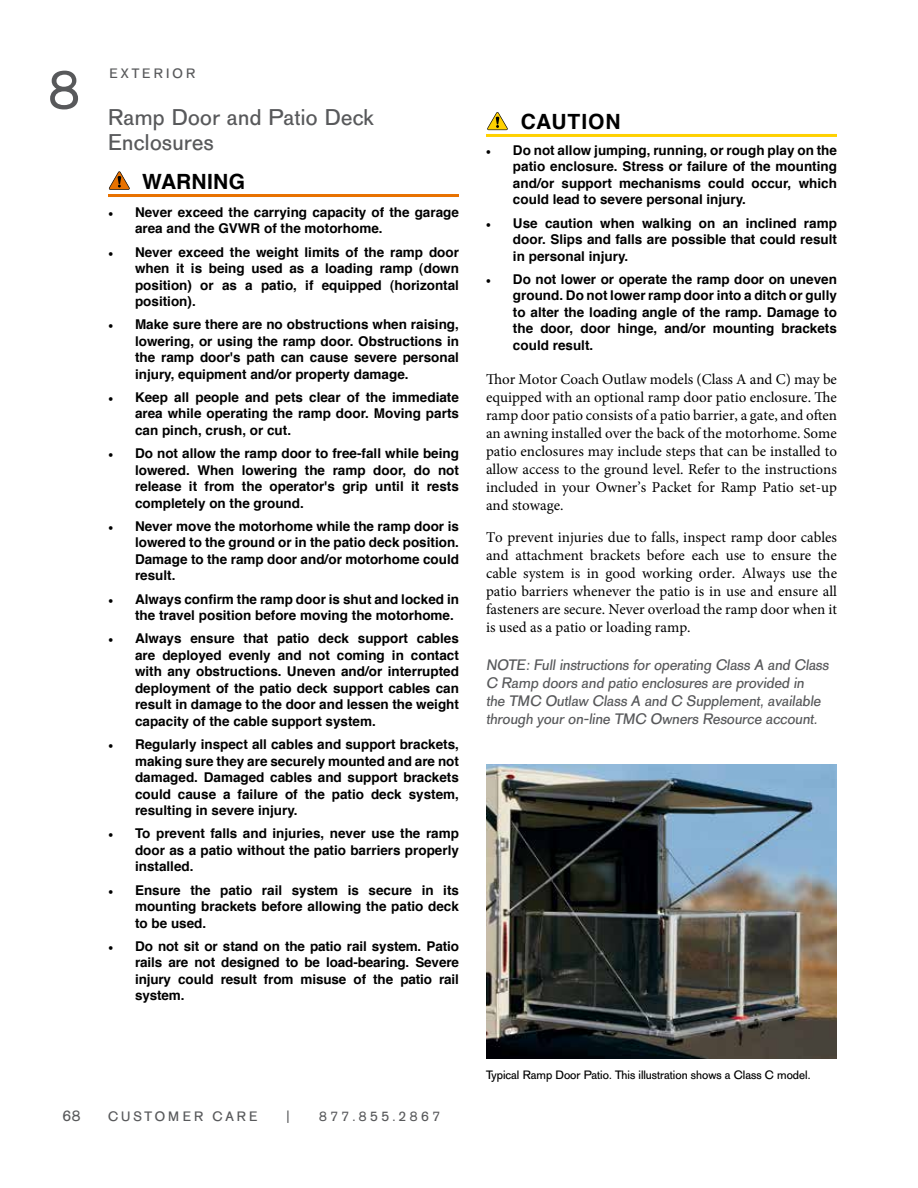
<style>
.page{position:relative;width:918px;height:1188px;background:#fff}
.page>*{position:absolute;margin:0;border:0;box-sizing:border-box;transform-origin:0 0}
.t1{font:54px "AG Old Face";color:#58595b}
.t2{font:22.5px/25.5px "AG Old Face";letter-spacing:.02em;color:#58595b}
.t3{font:700 21px "Helvetica";letter-spacing:.04em;color:#000}
.t4{font:700 21px "Helvetica";letter-spacing:.015em;color:#000}
.t5{font:15px/18px "Minion Pro";color:#000;text-align:justify}
.t6{font:15px/18px "AG Old Face";color:#58595b}
.t7{font:700 13.5px/16.5px "Helvetica";color:#000;text-align:justify}
.t8{font:13.5px "AG Old Face";letter-spacing:.22em;color:#58595b}
.t9{font:12px "AG Old Face";color:#000}
.s1{font-family:"Minion Pro"}
</style>
<div class="page">
<img style="left:486px;top:765px;width:351px;height:293px">
<hr style="left:486px;top:134px;width:351px;height:3px;background:#ffd100">
<svg style="left:487px;top:112px;width:21px;height:18px"></svg>
<hr style="left:108px;top:194px;width:351px;height:3px;background:#e87200">
<svg style="left:109px;top:171px;width:21px;height:19px"></svg>
<h1 class="t1" style="left:47px;top:59px;width:35px">8</h1>
<p class="t6" style="left:62px;top:1107px;width:20px">68</p>
<p class="t8" style="left:110px;top:65px;width:87px">EXTERIOR</p>
<h2 class="t2" style="left:108px;top:105px;width:267px">Ramp Door and Patio Deck<br>Enclosures</h2>
<h3 class="t4" style="left:142px;top:163px;width:104px">WARNING</h3>
<p class="t7" style="left:135px;top:203px;width:325px;text-indent:-27px"><span class="s1">•</span> Never exceed the carrying capacity of the garage area and the GVWR of the motorhome.</p>
<p class="t7" style="left:135px;top:243px;width:325px;text-indent:-27px"><span class="s1">•</span> Never exceed the weight limits of the ramp door when it is being used as a loading ramp (down position) or as a patio, if equipped (horizontal position).</p>
<p class="t7" style="left:135px;top:316px;width:325px;text-indent:-27px"><span class="s1">•</span> Make sure there are no obstructions when raising, lowering, or using the ramp door. Obstructions in the ramp door's path can cause severe personal injury, equipment and/or property damage.</p>
<p class="t7" style="left:135px;top:388px;width:325px;text-indent:-27px"><span class="s1">•</span> Keep all people and pets clear of the immediate area while operating the ramp door. Moving parts can pinch, crush, or cut.</p>
<p class="t7" style="left:135px;top:445px;width:325px;text-indent:-27px"><span class="s1">•</span> Do not allow the ramp door to free-fall while being lowered. When lowering the ramp door, do not release it from the operator's grip until it rests completely on the ground.</p>
<p class="t7" style="left:135px;top:517px;width:325px;text-indent:-27px"><span class="s1">•</span> Never move the motorhome while the ramp door is lowered to the ground or in the patio deck position.<br>Damage to the ramp door and/or motorhome could result.</p>
<p class="t7" style="left:135px;top:590px;width:325px;text-indent:-27px"><span class="s1">•</span> Always confirm the ramp door is shut and locked in the travel position before moving the motorhome.</p>
<p class="t7" style="left:135px;top:630px;width:325px;text-indent:-27px"><span class="s1">•</span> Always ensure that patio deck support cables are deployed evenly and not coming in contact with any obstructions. Uneven and/or interrupted deployment of the patio deck support cables can result in damage to the door and lessen the weight capacity of the cable support system.</p>
<p class="t7" style="left:135px;top:735px;width:325px;text-indent:-27px"><span class="s1">•</span> Regularly inspect all cables and support brackets, making sure they are securely mounted and are not damaged. Damaged cables and support brackets could cause a failure of the patio deck system, resulting in severe injury.</p>
<p class="t7" style="left:135px;top:825px;width:325px;text-indent:-27px"><span class="s1">•</span> To prevent falls and injuries, never use the ramp door as a patio without the patio barriers properly installed.</p>
<p class="t7" style="left:135px;top:881px;width:325px;text-indent:-27px"><span class="s1">•</span> Ensure the patio rail system is secure in its mounting brackets before allowing the patio deck to be used.</p>
<p class="t7" style="left:135px;top:937px;width:325px;text-indent:-27px"><span class="s1">•</span> Do not sit or stand on the patio rail system. Patio rails are not designed to be load-bearing. Severe injury could result from misuse of the patio rail system.</p>
<p class="t8" style="left:108px;top:1108px;width:151px">CUSTOMER CARE</p>
<p class="t8" style="left:286px;top:1108px;width:5px">|</p>
<p class="t8" style="left:319px;top:1108px;width:123px">877.855.2867</p>
<h3 class="t3" style="left:521px;top:103px;width:101px">CAUTION</h3>
<p class="t7" style="left:513px;top:141px;width:326px;text-indent:-27px"><span class="s1">•</span> Do not allow jumping, running, or rough play on the patio enclosure. Stress or failure of the mounting and/or support mechanisms could occur, which could lead to severe personal injury.</p>
<p class="t7" style="left:513px;top:214px;width:326px;text-indent:-27px"><span class="s1">•</span> Use caution when walking on an inclined ramp door. Slips and falls are possible that could result in personal injury.</p>
<p class="t7" style="left:513px;top:270px;width:326px;text-indent:-27px"><span class="s1">•</span> Do not lower or operate the ramp door on uneven ground. Do not lower ramp door into a ditch or gully to alter the loading angle of the ramp. Damage to the door, door hinge, and/or mounting brackets could result.</p>
<p class="t5" style="left:486px;top:370px;width:353px">Thor Motor Coach Outlaw models (Class A and C) may be equipped with an optional ramp door patio enclosure. The ramp door patio consists of a patio barrier, a gate, and often an awning installed over the back of the motorhome. Some patio enclosures may include steps that can be installed to allow access to the ground level. Refer to the instructions included in your Owner’s Packet for Ramp Patio set-up and stowage.</p>
<p class="t5" style="left:486px;top:528px;width:353px">To prevent injuries due to falls, inspect ramp door cables and attachment brackets before each use to ensure the cable system is in good working order. Always use the patio barriers whenever the patio is in use and ensure all fasteners are secure. Never overload the ramp door when it is used as a patio or loading ramp.</p>
<p class="t6" style="left:486px;top:656px;width:347px">NOTE: Full instructions for operating Class A and Class C Ramp doors and patio enclosures are provided in the TMC Outlaw Class A and C Supplement, available through your on-line TMC Owners Resource account.</p>
<p class="t9" style="left:486px;top:1068px;width:326px">Typical Ramp Door Patio. This illustration shows a Class C model.</p>
</div>
